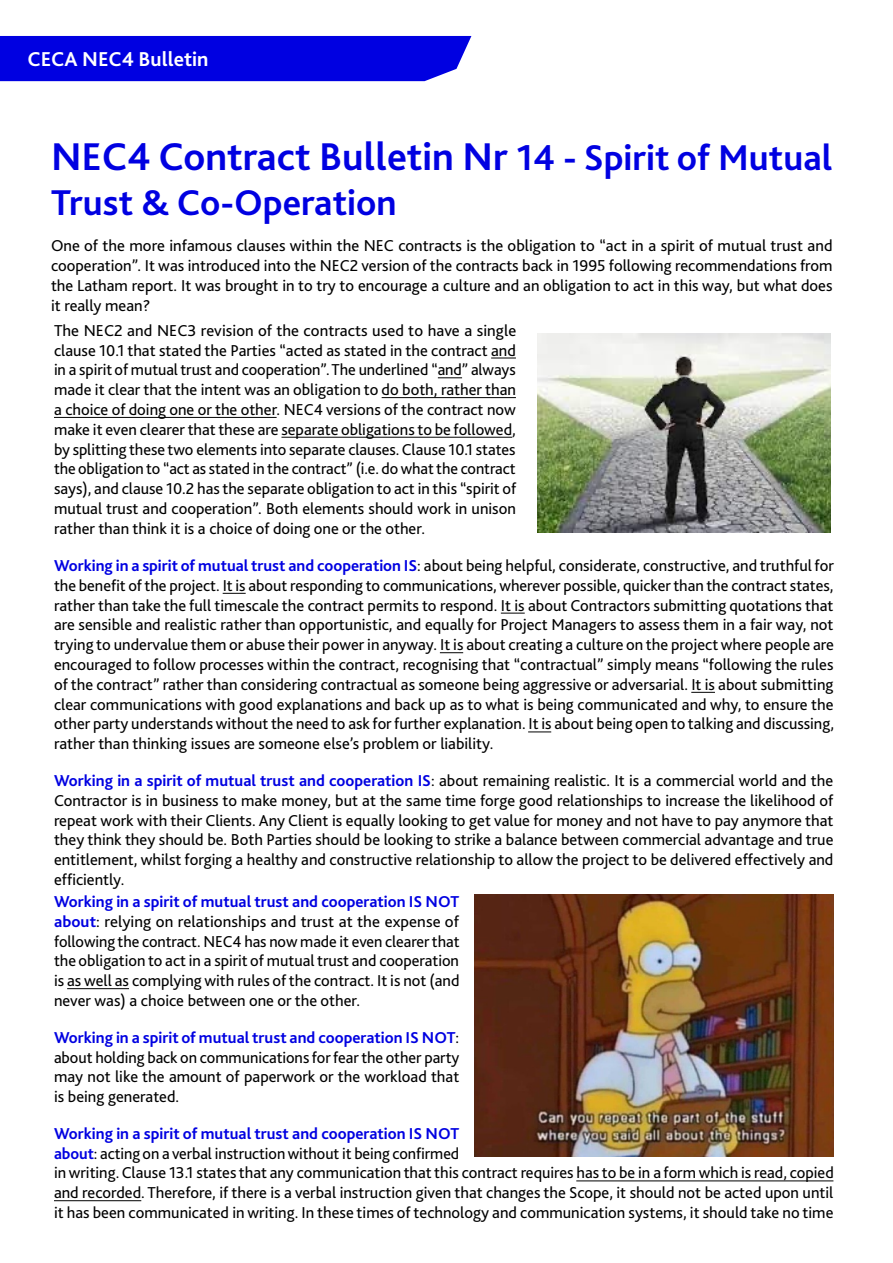
<style>
.page{position:relative;width:893px;height:1263px;background:#fff}
.page>*{position:absolute;margin:0;border:0;box-sizing:border-box;transform-origin:0 0}
.t1{font:700 40.5px "Bliss 2";color:#0000e1}
.t2{font:700 37.5px "Bliss 2";color:#0000e1}
.t3{font:700 21px "Bliss 2";color:#fff}
.t4{font:16.5px/19.8px "Bliss 2";color:#000;text-align:justify}
.s1{font-size:37.5px}
.s2{font-weight:700;color:#0000e1}
</style>
<div class="page">
<div style="left:0;top:36px;width:471px;height:45px;background:#0000e1"></div>
<svg style="left:491px;top:358px;width:25px;height:1px"></svg>
<svg style="left:438px;top:377px;width:24px;height:1px"></svg>
<hr style="left:382px;top:397px;width:134px;height:1px;background:#000">
<hr style="left:54px;top:417px;width:223px;height:1px;background:#000">
<hr style="left:281px;top:437px;width:231px;height:1px;background:#000">
<img style="left:537px;top:333px;width:294px;height:200px">
<svg style="left:223px;top:593px;width:23px;height:1px"></svg>
<svg style="left:501px;top:613px;width:24px;height:1px"></svg>
<svg style="left:440px;top:652px;width:23px;height:1px"></svg>
<svg style="left:691px;top:692px;width:24px;height:1px"></svg>
<svg style="left:528px;top:731px;width:23px;height:1px"></svg>
<hr style="left:67px;top:988px;width:62px;height:1px;background:#000">
<img style="left:475px;top:894px;width:358px;height:263px">
<hr style="left:576px;top:1180px;width:257px;height:1px;background:#000">
<hr style="left:54px;top:1200px;width:87px;height:1px;background:#000">
<p class="t3" style="left:28px;top:46px;width:182px">CECA NEC4 Bulletin</p>
<h1 class="t1" style="left:51px;top:131px;width:783px">NEC4 Contract Bulletin Nr <span class="s1">14 - Spirit of Mutual</span></h1>
<h2 class="t2" style="left:51px;top:179px;width:347px">Trust &amp; Co-Operation</h2>
<p class="t4" style="left:51px;top:236px;width:783px">One of the more infamous clauses within the NEC contracts is the obligation to “act in a spirit of mutual trust and cooperation”. It was introduced into the NEC2 version of the contracts back in 1995 following recommendations from the Latham report. It was brought in to try to encourage a culture and an obligation to act in this way, but what does it really mean?</p>
<p class="t4" style="left:54px;top:320px;width:464px">The NEC2 and NEC3 revision of the contracts used to have a single clause 10.1 that stated the Parties “acted as stated in the contract and in a spirit of mutual trust and cooperation”. The underlined “and” always made it clear that the intent was an obligation to do both, rather than a choice of doing one or the other. NEC4 versions of the contract now make it even clearer that these are separate obligations to be followed, by splitting these two elements into separate clauses. Clause 10.1 states the obligation to “act as stated in the contract” (i.e. do what the contract says), and clause 10.2 has the separate obligation to act in this “spirit of mutual trust and cooperation”. Both elements should work in unison rather than think it is a choice of doing one or the other.</p>
<p class="t4" style="left:54px;top:556px;width:782px"><span class="s2">Working in a spirit of mutual trust and cooperation IS</span>: about being helpful, considerate, constructive, and truthful for the benefit of the project. It is about responding to communications, wherever possible, quicker than the contract states, rather than take the full timescale the contract permits to respond. It is about Contractors submitting quotations that are sensible and realistic rather than opportunistic, and equally for Project Managers to assess them in a fair way, not trying to undervalue them or abuse their power in anyway. It is about creating a culture on the project where people are encouraged to follow processes within the contract, recognising that “contractual” simply means “following the rules of the contract” rather than considering contractual as someone being aggressive or adversarial. It is about submitting clear communications with good explanations and back up as to what is being communicated and why, to ensure the other party understands without the need to ask for further explanation. It is about being open to talking and discussing, rather than thinking issues are someone else’s problem or liability.</p>
<p class="t4" style="left:54px;top:771px;width:781px"><span class="s2">Working in a spirit of mutual trust and cooperation IS</span>: about remaining realistic. It is a commercial world and the Contractor is in business to make money, but at the same time forge good relationships to increase the likelihood of repeat work with their Clients. Any Client is equally looking to get value for money and not have to pay anymore that they think they should be. Both Parties should be looking to strike a balance between commercial advantage and true entitlement, whilst forging a healthy and constructive relationship to allow the project to be delivered effectively and efficiently.</p>
<p class="t4" style="left:54px;top:891px;width:407px"><span class="s2">Working in a spirit of mutual trust and cooperation IS NOT about</span>: relying on relationships and trust at the expense of following the contract. NEC4 has now made it even clearer that the obligation to act in a spirit of mutual trust and cooperation is as well as complying with rules of the contract. It is not (and never was) a choice between one or the other.</p>
<p class="t4" style="left:54px;top:1027px;width:407px"><span class="s2">Working in a spirit of mutual trust and cooperation IS NOT</span>: about holding back on communications for fear the other party may not like the amount of paperwork or the workload that is being generated.</p>
<p class="t4" style="left:54px;top:1123px;width:781px;text-align:left"><span class="s2">Working in a spirit of mutual trust and cooperation IS NOT<br>about</span>: acting on a verbal instruction without it being confirmed<br>in writing. Clause 13.1 states that any communication that this contract requires has to be in a form which is read, copied and recorded. Therefore, if there is a verbal instruction given that changes the Scope, it should not be acted upon until it has been communicated in writing. In these times of technology and communication systems, it should take no time</p>
</div>
